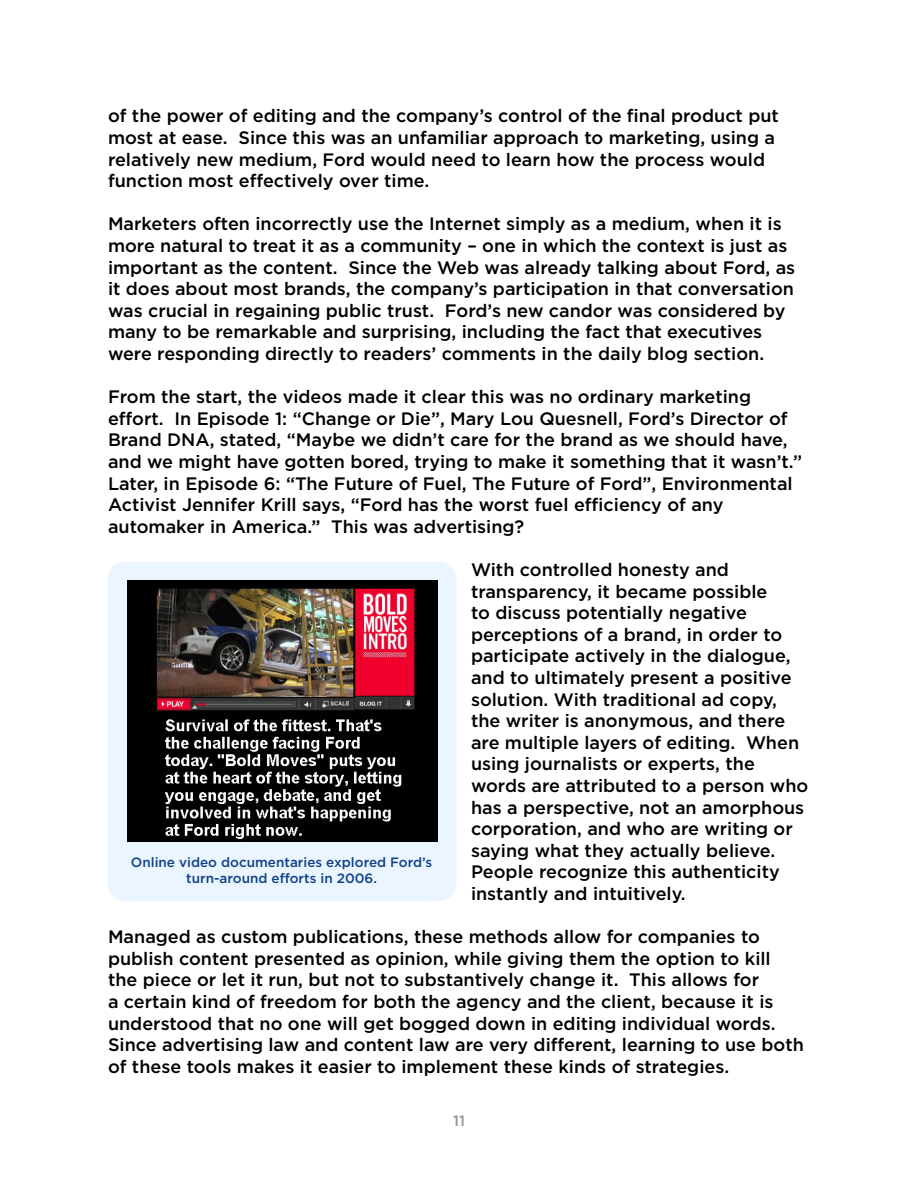
<style>
.page{position:relative;width:918px;height:1188px;background:#fff}
.page>*{position:absolute;margin:0;border:0;box-sizing:border-box;transform-origin:0 0}
.t1{font:500 18px/21.6px "Gotham";color:#000}
.t2{font:500 15px "Gotham";color:#939598}
.t3{font:500 13.5px/16.2px "Gotham";color:#104186;text-align:center}
</style>
<div class="page">
<div style="left:108px;top:562px;width:348px;height:339px;background:#ebf5ff;border-radius:18px"></div>
<img style="left:127px;top:580px;width:311px;height:261px">
<p class="t1" style="left:108px;top:105px;width:673px">of the power of editing and the company’s control of the final product put most at ease. Since this was an unfamiliar approach to marketing, using a relatively new medium, Ford would need to learn how the process would function most effectively over time.</p>
<p class="t1" style="left:108px;top:213px;width:689px">Marketers often incorrectly use the Internet simply as a medium, when it is more natural to treat it as a community – one in which the context is just as important as the content. Since the Web was already talking about Ford, as it does about most brands, the company’s participation in that conversation was crucial in regaining public trust. Ford’s new candor was considered by many to be remarkable and surprising, including the fact that executives were responding directly to readers’ comments in the daily blog section.</p>
<p class="t1" style="left:108px;top:386px;width:696px">From the start, the videos made it clear this was no ordinary marketing effort. In Episode 1: “Change or Die”, Mary Lou Quesnell, Ford’s Director of Brand DNA, stated, “Maybe we didn’t care for the brand as we should have, and we might have gotten bored, trying to make it something that it wasn’t.” Later, in Episode 6: “The Future of Fuel, The Future of Ford”, Environmental Activist Jennifer Krill says, “Ford has the worst fuel efficiency of any automaker in America.” This was advertising?</p>
<p class="t1" style="left:471px;top:559px;width:339px">With controlled honesty and transparency, it became possible<br>to discuss potentially negative perceptions of a brand, in order to participate actively in the dialogue, and to ultimately present a positive solution. With traditional ad copy, the writer is anonymous, and there are multiple layers of editing. When using journalists or experts, the words are attributed to a person who has a perspective, not an amorphous corporation, and who are writing or saying what they actually believe.<br>People recognize this authenticity instantly and intuitively.</p>
<p class="t1" style="left:108px;top:926px;width:698px">Managed as custom publications, these methods allow for companies to publish content presented as opinion, while giving them the option to kill the piece or let it run, but not to substantively change it. This allows for<br>a certain kind of freedom for both the agency and the client, because it is understood that no one will get bogged down in editing individual words.<br>Since advertising law and content law are very different, learning to use both of these tools makes it easier to implement these kinds of strategies.</p>
<p class="t3" style="left:131px;top:854px;width:303px">Online video documentaries explored Ford’s turn-around efforts in 2006.</p>
<p class="t2" style="left:453px;top:1111px;width:13px">11</p>
</div>
